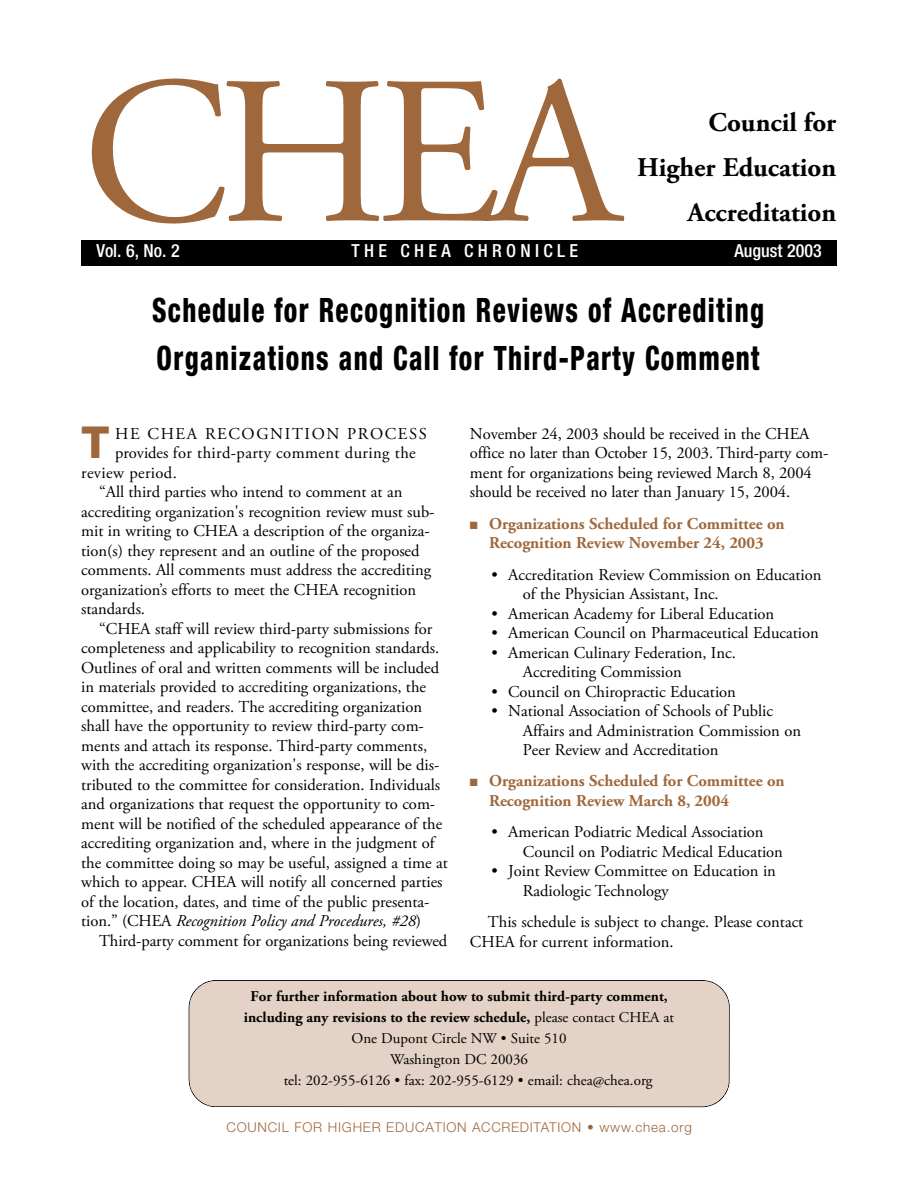
<style>
.page{position:relative;width:918px;height:1188px;background:#fff}
.page>*{position:absolute;margin:0;border:0;box-sizing:border-box;transform-origin:0 0}
.t1{font:800 44.1px "Helvetica Neue";color:#9f683c}
.t2{font:800 condensed 33.6px/48px "Helvetica Neue";letter-spacing:.05em;color:#000;scale:.8 1}
.t3{font:700 27px/45px "Adobe Garamond Pro";color:#000;text-align:right}
.t4{font:500 condensed 18px "Helvetica Neue";letter-spacing:.24em;color:#fff}
.t5{font:500 condensed 18px "Helvetica Neue";color:#fff}
.t6{font:16.5px/19.5px "Adobe Garamond Pro";color:#000}
.t7{font:700 16.5px/19.6px "Adobe Garamond Pro";color:#9f683c;text-align:center}
.t8{font:16.5px "Adobe Garamond Pro";letter-spacing:.02em;color:#000}
.t9{font:italic 16.5px "Adobe Garamond Pro";letter-spacing:-.005em;color:#000}
.t10{font:16.5px "Adobe Garamond Pro";letter-spacing:.095em;color:#000}
.t11{font:700 15px "Adobe Garamond Pro";color:#000}
.t12{font:15px "Adobe Garamond Pro";color:#000}
.t13{font:300 13.5px "Helvetica Neue";letter-spacing:.055em;color:#9f683c}
.s1{font-style:normal}
.s2{font-weight:400}
</style>
<div class="page">
<svg style="left:92px;top:78px;width:532px;height:146px"></svg>
<div style="left:81px;top:240px;width:756px;height:26px;background:#000"></div>
<div style="left:189px;top:980px;width:541px;height:127px;background:#e3d2c5"></div>
<h3 class="t3" style="left:637px;top:100px;width:201px">Council for<br>Higher Education<br>Accreditation</h3>
<p class="t4" style="left:96px;top:240px;width:85px">Vol. 6, No. 2</p>
<p class="t4" style="left:352px;top:240px;width:228px">THE CHEA CHRONICLE</p>
<p class="t5" style="left:735px;top:240px;width:89px">August 2003</p>
<h2 class="t2" style="left:152px;top:285px;width:767px">Schedule for Recognition Reviews of Accrediting<br>Organizations and Call for Third-Party Comment</h2>
<h1 class="t1" style="left:81px;top:416px;width:30px">T</h1>
<p class="t10" style="left:115px;top:424px;width:313px">HE CHEA RECOGNITION PROCESS</p>
<p class="t8" style="left:115px;top:443px;width:302px">provides for third-party comment during the</p>
<p class="t8" style="left:81px;top:463px;width:97px">review period.</p>
<p class="t6" style="left:99px;top:483px;width:305px">“All third parties who intend to comment at an</p>
<p class="t6" style="left:81px;top:502px;width:355px">accrediting organization's recognition review must sub-</p>
<p class="t6" style="left:81px;top:522px;width:350px">mit in writing to CHEA a description of the organiza-</p>
<p class="t6" style="left:81px;top:541px;width:340px">tion(s) they represent and an outline of the proposed</p>
<p class="t6" style="left:81px;top:561px;width:351px">comments. All comments must address the accrediting</p>
<p class="t6" style="left:81px;top:581px;width:337px">organization’s efforts to meet the CHEA recognition</p>
<p class="t6" style="left:81px;top:600px;width:65px">standards.</p>
<p class="t6" style="left:99px;top:619px;width:335px">“CHEA staff will review third-party submissions for</p>
<p class="t6" style="left:81px;top:639px;width:360px">completeness and applicability to recognition standards.</p>
<p class="t6" style="left:81px;top:658px;width:360px">Outlines of oral and written comments will be included</p>
<p class="t6" style="left:81px;top:678px;width:346px">in materials provided to accrediting organizations, the</p>
<p class="t6" style="left:81px;top:698px;width:342px">committee, and readers. The accrediting organization</p>
<p class="t6" style="left:81px;top:717px;width:344px">shall have the opportunity to review third-party com-</p>
<p class="t6" style="left:81px;top:736px;width:347px">ments and attach its response. Third-party comments,</p>
<p class="t6" style="left:81px;top:756px;width:360px">with the accrediting organization's response, will be dis-</p>
<p class="t6" style="left:81px;top:775px;width:360px">tributed to the committee for consideration. Individuals</p>
<p class="t6" style="left:81px;top:795px;width:355px">and organizations that request the opportunity to com-</p>
<p class="t6" style="left:81px;top:815px;width:363px">ment will be notified of the scheduled appearance of the</p>
<p class="t6" style="left:81px;top:834px;width:355px">accrediting organization and, where in the judgment of</p>
<p class="t6" style="left:81px;top:853px;width:368px">the committee doing so may be useful, assigned a time at</p>
<p class="t6" style="left:81px;top:873px;width:363px">which to appear. CHEA will notify all concerned parties</p>
<p class="t6" style="left:81px;top:892px;width:350px">of the location, dates, and time of the public presenta-</p>
<p class="t9" style="left:81px;top:911px;width:342px"><span class="s1">tion.” (CHEA</span> Recognition Policy and Procedures, #28<span class="s1">)</span></p>
<p class="t6" style="left:99px;top:932px;width:350px">Third-party comment for organizations being reviewed</p>
<p class="t6" style="left:470px;top:424px;width:360px">November 24, 2003 should be received in the CHEA office no later than October 15, 2003. Third-party com&shy;ment for organizations being reviewed March 8, 2004 should be received no later than January 15, 2004.</p>
<p class="t7" style="left:470px;top:514px;width:316px">■ Organizations Scheduled for Committee on<br>Recognition Review November 24, 2003</p>
<p class="t6" style="left:523px;top:565px;width:300px;text-indent:-32px">• Accreditation Review Commission on Education of the Physician Assistant, Inc.</p>
<p class="t6" style="left:491px;top:604px;width:284px">• American Academy for Liberal Education</p>
<p class="t6" style="left:491px;top:624px;width:329px">• American Council on Pharmaceutical Education</p>
<p class="t6" style="left:523px;top:643px;width:214px;text-indent:-32px">• American Culinary Federation, Inc.<br>Accrediting Commission</p>
<p class="t6" style="left:491px;top:682px;width:246px">• Council on Chiropractic Education</p>
<p class="t6" style="left:523px;top:702px;width:280px;text-indent:-32px">• National Association of Schools of Public<br>Affairs and Administration Commission on<br>Peer Review and Accreditation</p>
<p class="t7" style="left:489px;top:772px;width:297px;text-align:left;text-indent:-19px">■ Organizations Scheduled for Committee on<br>Recognition Review March 8, 2004</p>
<p class="t6" style="left:523px;top:823px;width:262px;text-indent:-32px">• American Podiatric Medical Association<br>Council on Podiatric Medical Education</p>
<p class="t6" style="left:523px;top:862px;width:255px;text-indent:-32px">• Joint Review Committee on Education in<br>Radiologic Technology</p>
<p class="t6" style="left:470px;top:913px;width:335px;text-indent:18px">This schedule is subject to change. Please contact<br>CHEA for current information.</p>
<p class="t11" style="left:251px;top:987px;width:419px">For further information about how to submit third-party comment,</p>
<p class="t11" style="left:244px;top:1008px;width:432px">including any revisions to the review schedule, <span class="s2">please contact CHEA at</span></p>
<p class="t12" style="left:352px;top:1029px;width:216px">One Dupont Circle NW • Suite 510</p>
<p class="t12" style="left:390px;top:1050px;width:139px">Washington DC 20036</p>
<p class="t12" style="left:284px;top:1071px;width:370px">tel: 202-955-6126 • fax: 202-955-6129 • email: chea@chea.org</p>
<p class="t13" style="left:226px;top:1119px;width:467px">COUNCIL FOR HIGHER EDUCATION ACCREDITATION • www.chea.org</p>
</div>
